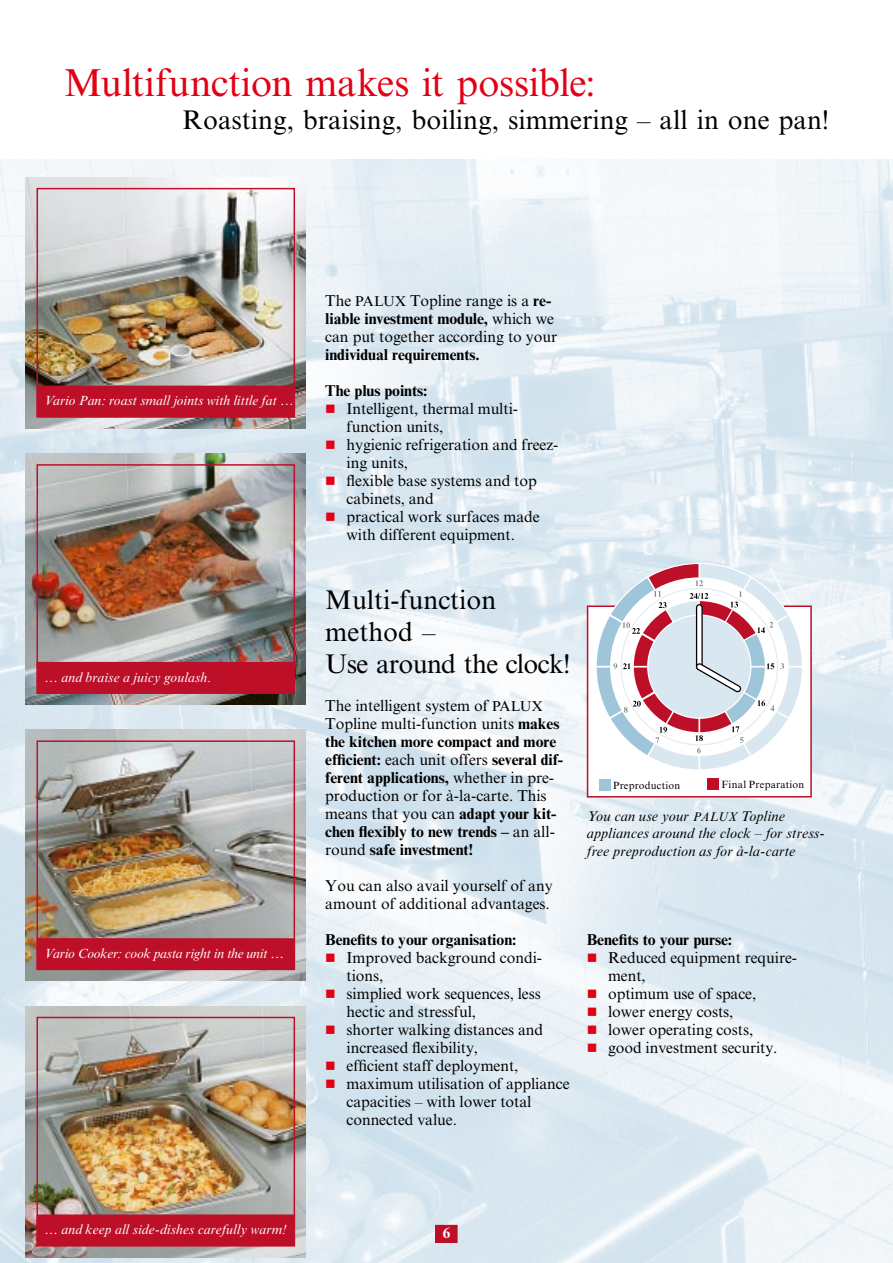
<style>
.page{position:relative;width:893px;height:1263px;background:#fff}
.page>*{position:absolute;margin:0;border:0;box-sizing:border-box;transform-origin:0 0}
.t1{font:39px "M Times New Roman";letter-spacing:-.005em;color:#e20015}
.t2{font:27px/32.4px "M Times New Roman";color:#000}
.t3{font:15.75px/18px "M Times New Roman";letter-spacing:-.005em;color:#000}
.t4{font:700 15.75px "M Times New Roman";letter-spacing:-.005em;color:#000}
.t5{font:italic 14.25px/17.1px "M Times New Roman";letter-spacing:.005em;color:#000}
.t6{font:italic 13.5px "M Times New Roman";letter-spacing:-.005em;color:#fff}
.t7{font:10.5px "M Times New Roman";letter-spacing:.025em;color:#000}
.s1{font-size:14.25px}
.s2{font-weight:700}
.s3{color:#e20015}
.s4{font-size:12.75px}
</style>
<div class="page">
<img style="left:0;top:159px;width:893px;height:1104px">
<img style="left:26px;top:177px;width:280px;height:251px">
<img style="left:26px;top:453px;width:280px;height:251px">
<img style="left:26px;top:730px;width:280px;height:251px">
<img style="left:26px;top:1006px;width:280px;height:251px">
<div style="left:37px;top:188px;width:258px;height:229px;border:2px solid #bd1028"></div>
<div style="left:37px;top:464px;width:258px;height:230px;border:2px solid #bd1028"></div>
<div style="left:37px;top:740px;width:258px;height:230px;border:2px solid #bd1028"></div>
<div style="left:37px;top:1017px;width:258px;height:229px;border:2px solid #bd1028"></div>
<div style="left:588px;top:606px;width:223px;height:191px;background:#fff"></div>
<div style="left:587px;top:605px;width:225px;height:192px;border:2px solid #bd1028"></div>
<svg style="left:596px;top:563px;width:207px;height:207px"></svg>
<div style="left:599px;top:779px;width:11px;height:12px;background:#9fc5db"></div>
<div style="left:707px;top:778px;width:12px;height:12px;background:#bd1028"></div>
<div style="left:37px;top:386px;width:257px;height:31px;background:#bd1028"></div>
<div style="left:37px;top:663px;width:257px;height:30px;background:#bd1028"></div>
<div style="left:37px;top:662px;width:258px;height:32px;border:2px solid #bd1028"></div>
<div style="left:37px;top:939px;width:257px;height:30px;background:#bd1028"></div>
<div style="left:37px;top:938px;width:258px;height:32px;border:2px solid #bd1028"></div>
<div style="left:37px;top:1215px;width:257px;height:30px;background:#bd1028"></div>
<div style="left:37px;top:1214px;width:258px;height:32px;border:2px solid #bd1028"></div>
<div style="left:436px;top:1225px;width:21px;height:17px;background:#bd1028"></div>
<h1 class="t1" style="left:64px;top:60px;width:533px">Multifunction makes it possible:</h1>
<h2 class="t2" style="left:182px;top:103px;width:648px">Roasting, braising, boiling, simmering – all in one pan!</h2>
<p class="t6" style="left:44px;top:393px;width:251px">Vario Pan: roast small joints with little fat …</p>
<p class="t6" style="left:44px;top:669px;width:168px">… and braise a juicy goulash.</p>
<p class="t6" style="left:44px;top:946px;width:241px">Vario Cooker: cook pasta right in the unit …</p>
<p class="t3" style="left:325px;top:292px;width:233px">The <span class="s1">PALUX</span> Topline range is a <span class="s2">re&shy;liable investment module,</span> which we can put together according to your</p>
<p class="t4" style="left:325px;top:345px;width:156px">individual requirements.</p>
<p class="t4" style="left:325px;top:381px;width:104px">The plus points:</p>
<p class="t3" style="left:347px;top:400px;width:173px;text-indent:-21px"><span class="s3">■</span> Intelligent, thermal multi&shy;function units,</p>
<p class="t3" style="left:347px;top:436px;width:213px;text-indent:-21px"><span class="s3">■</span> hygienic refrigeration and freez&shy;ing units,</p>
<p class="t3" style="left:347px;top:472px;width:192px;text-indent:-21px"><span class="s3">■</span> flexible base systems and top cabinets, and</p>
<p class="t3" style="left:325px;top:508px;width:216px;text-align:center"><span class="s3">■</span> practical work surfaces made with different equipment.</p>
<h2 class="t2" style="left:325px;top:583px;width:247px">Multi-function method –<br>Use around the clock!</h2>
<p class="t3" style="left:325px;top:697px;width:239px">The intelligent system of <span class="s1">PALUX </span>Topline multi-function units <span class="s2">makes the kitchen more compact and more efficient:</span> each unit offers <span class="s2">several dif&shy;ferent applications,</span> whether in pre&shy;production or for à-la-carte. This means that you can <span class="s2">adapt your kit&shy;chen flexibly to new trends –</span> an all&shy;round <span class="s2">safe investment!</span></p>
<p class="t3" style="left:325px;top:877px;width:229px">You can also avail yourself of any amount of additional advantages.</p>
<p class="t4" style="left:325px;top:930px;width:193px">Benefits to your organisation:</p>
<p class="t3" style="left:347px;top:949px;width:197px;text-indent:-21px"><span class="s3">■</span> Improved background condi&shy;tions,</p>
<p class="t3" style="left:347px;top:985px;width:196px;text-indent:-21px"><span class="s3">■</span> simplied work sequences, less hectic and stressful,</p>
<p class="t3" style="left:347px;top:1021px;width:198px;text-indent:-21px"><span class="s3">■</span> shorter walking distances and increased flexibility,</p>
<p class="t3" style="left:325px;top:1057px;width:195px"><span class="s3">■</span> efficient staff deployment,</p>
<p class="t3" style="left:347px;top:1075px;width:225px;text-indent:-21px"><span class="s3">■</span> maximum utilisation of appliance capacities – with lower total connected value.</p>
<p class="t7" style="left:613px;top:779px;width:69px">Preproduction</p>
<p class="t7" style="left:722px;top:778px;width:84px">Final Preparation</p>
<p class="t5" style="left:587px;top:808px;width:239px">You can use your <span class="s4">PALUX</span> Topline appliances around the clock – for stress&shy;free preproduction as for à-la-carte</p>
<p class="t4" style="left:587px;top:930px;width:147px">Benefits to your purse:</p>
<p class="t3" style="left:608px;top:949px;width:190px;text-indent:-21px"><span class="s3">■</span> Reduced equipment require&shy;ment,</p>
<p class="t3" style="left:587px;top:985px;width:171px"><span class="s3">■</span> optimum use of space,</p>
<p class="t3" style="left:587px;top:1003px;width:148px"><span class="s3">■</span> lower energy costs,</p>
<p class="t3" style="left:587px;top:1021px;width:168px"><span class="s3">■</span> lower operating costs,</p>
<p class="t3" style="left:587px;top:1039px;width:192px"><span class="s3">■</span> good investment security.</p>
<p class="t6" style="left:44px;top:1222px;width:243px">… and keep all side-dishes carefully warm!</p>
</div>
